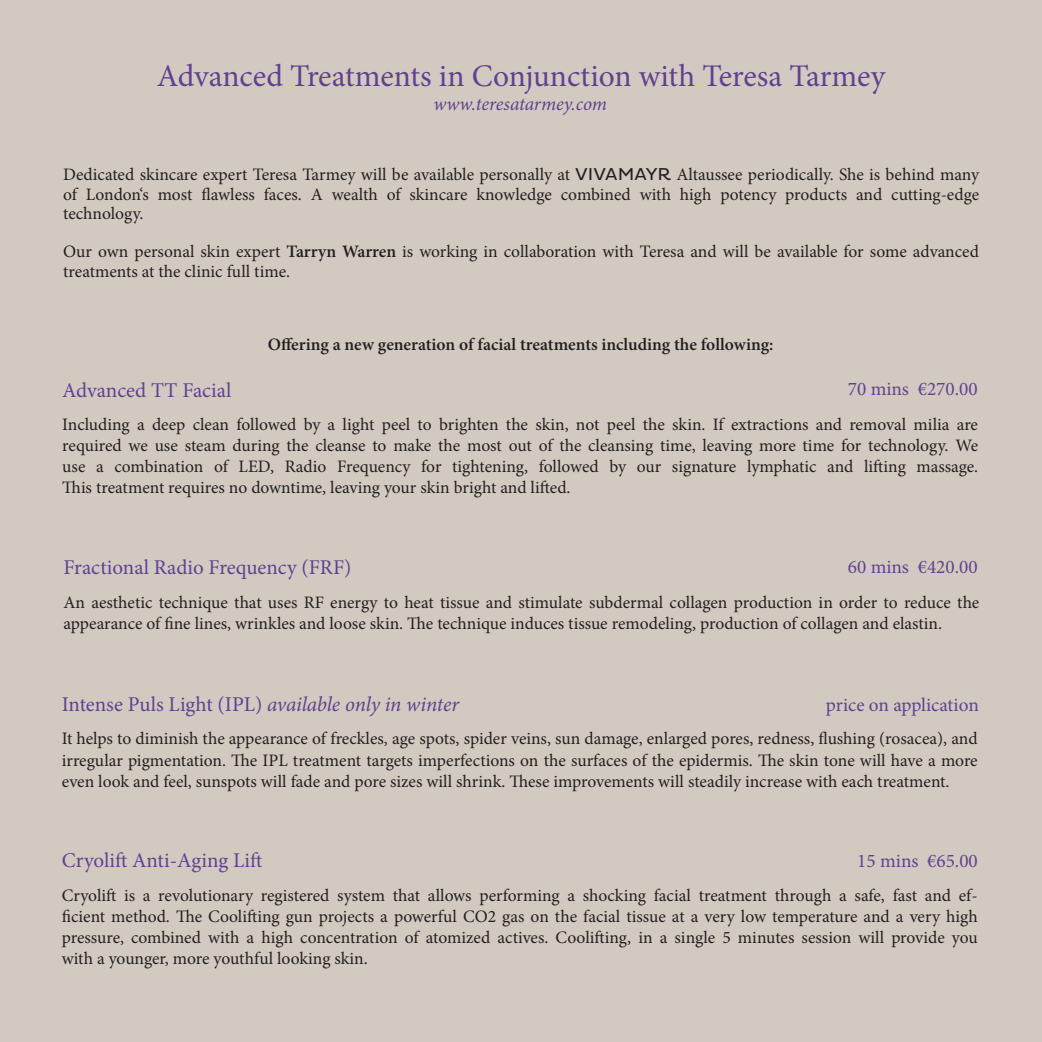
<style>
.page{position:relative;width:1042px;height:1042px;background:#d2cac0}
.page>*{position:absolute;margin:0;border:0;box-sizing:border-box;transform-origin:0 0}
.t1{font:31.5px "Minion Pro";color:#604190}
.t2{font:21px "Minion Pro";color:#604190}
.t3{font:19.25px "Minion Pro";color:#604190}
.t4{font:italic 19.25px "Minion Pro";letter-spacing:-.005em;color:#604190}
.t5{font:17.5px/21px "Minion Pro";color:#231f20;text-align:justify}
.t6{font:600 17.5px "Minion Pro";color:#231f20}
.s1{font-family:"Pluto"}
.s2{font-weight:600}
.s3{font-style:italic}
</style>
<div class="page">
<h1 class="t1" style="left:157px;top:55px;width:730px">Advanced Treatments in Conjunction with Teresa Tarmey</h1>
<p class="t4" style="left:433px;top:91px;width:175px">www.teresatarmey.com</p>
<p class="t5" style="left:63px;top:165px;width:917px;line-height:19.2px">Dedicated skincare expert Teresa Tarmey will be available personally at <span class="s1">VIVAMAYR</span> Altaussee periodically. She is behind many of London‘s most flawless faces. A wealth of skincare knowledge combined with high potency products and cutting-edge technology.</p>
<p class="t5" style="left:63px;top:242px;width:917px;line-height:19.2px">Our own personal skin expert <span class="s2">Tarryn Warren</span> is working in collaboration with Teresa and will be available for some advanced treatments at the clinic full time.</p>
<p class="t6" style="left:268px;top:332px;width:507px">Offering a new generation of facial treatments including the following:</p>
<p class="t2" style="left:62px;top:376px;width:171px">Advanced TT Facial</p>
<p class="t5" style="left:62px;top:414px;width:917px">Including a deep clean followed by a light peel to brighten the skin, not peel the skin. If extractions and removal milia are required we use steam during the cleanse to make the most out of the cleansing time, leaving more time for technology. We use a combination of LED, Radio Frequency for tightening, followed by our signature lymphatic and lifting massage.<br>This treatment requires no downtime, leaving your skin bright and lifted.</p>
<p class="t3" style="left:848px;top:376px;width:131px">70 mins €270.00</p>
<p class="t2" style="left:63px;top:553px;width:289px">Fractional Radio Frequency (FRF)</p>
<p class="t5" style="left:63px;top:591px;width:917px">An aesthetic technique that uses RF energy to heat tissue and stimulate subdermal collagen production in order to reduce the appearance of fine lines, wrinkles and loose skin. The technique induces tissue remodeling, production of collagen and elastin.</p>
<p class="t3" style="left:848px;top:554px;width:131px">60 mins €420.00</p>
<p class="t2" style="left:62px;top:690px;width:399px">Intense Puls Light (IPL) <span class="s3">available only in winter</span></p>
<p class="t5" style="left:62px;top:728px;width:917px">It helps to diminish the appearance of freckles, age spots, spider veins, sun damage, enlarged pores, redness, flushing (rosacea), and irregular pigmentation. The IPL treatment targets imperfections on the surfaces of the epidermis. The skin tone will have a more even look and feel, sunspots will fade and pore sizes will shrink. These improvements will steadily increase with each treatment.</p>
<p class="t3" style="left:826px;top:692px;width:154px">price on application</p>
<p class="t2" style="left:62px;top:846px;width:202px">Cryolift Anti-Aging Lift</p>
<p class="t5" style="left:62px;top:884px;width:917px">Cryolift is a revolutionary registered system that allows performing a shocking facial treatment through a safe, fast and ef&shy;ficient method. The Coolifting gun projects a powerful CO2 gas on the facial tissue at a very low temperature and a very high pressure, combined with a high concentration of atomized actives. Coolifting, in a single 5 minutes session will provide you with a younger, more youthful looking skin.</p>
<p class="t3" style="left:857px;top:848px;width:122px">15 mins €65.00</p>
</div>
